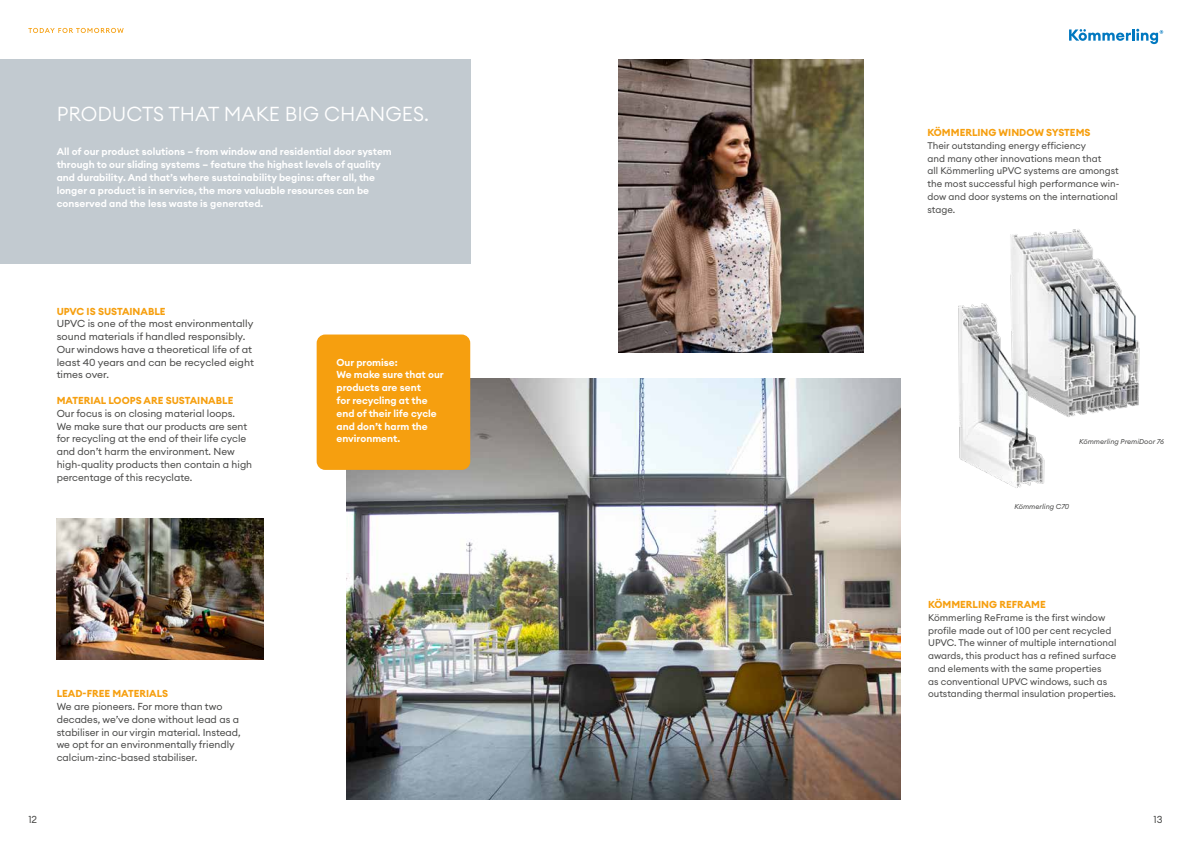
<style>
.page{position:relative;width:1191px;height:842px;background:#fff}
.page>*{position:absolute;margin:0;border:0;box-sizing:border-box;transform-origin:0 0}
.t1{font:300 20px "Euclid Circular A";color:#fff}
.t2{font:10px/12.8px "Euclid Circular A";color:#4a4a49}
.t3{font:600 10px/12.8px "Euclid Circular A";color:#fff}
.t4{font:700 10px "Euclid Circular A";color:#f69f0f}
.t5{font:9.5px/12.8px "Euclid Circular A";color:#4a4a49}
.t6{font:italic 7px "Euclid Circular A";color:#4a4a49}
</style>
<div class="page">
<img style="left:346px;top:378px;width:554px;height:421px">
<img style="left:57px;top:519px;width:206px;height:140px">
<img style="left:618px;top:60px;width:245px;height:293px">
<img style="left:1010px;top:229px;width:130px;height:186px">
<img style="left:958px;top:286px;width:122px;height:202px">
<div style="left:0;top:60px;width:470px;height:204px;background:#c2cad0"></div>
<div style="left:317px;top:334px;width:153px;height:136px;background:#f69f0f;border-radius:9px"></div>
<svg style="left:28px;top:28px;width:96px;height:5px"></svg>
<svg style="left:1069px;top:29px;width:94px;height:15px"></svg>
<h1 class="t1" style="left:57px;top:101px;width:374px">PRODUCTS THAT MAKE BIG CHANGES.</h1>
<p class="t3" style="left:57px;top:145px;width:337px">All of our product solutions – from window and residential door system through to our sliding systems – feature the highest levels of quality and durability. And that’s where sustainability begins: after all, the longer a product is in service, the more valuable resources can be conserved and the less waste is generated.</p>
<p class="t4" style="left:57px;top:305px;width:110px">UPVC IS SUSTAINABLE</p>
<p class="t2" style="left:57px;top:317px;width:199px">UPVC is one of the most environmentally sound materials if handled responsibly.<br>Our windows have a theoretical life of at least 40 years and can be recycled eight times over.</p>
<p class="t4" style="left:57px;top:394px;width:178px">MATERIAL LOOPS ARE SUSTAINABLE</p>
<p class="t2" style="left:57px;top:407px;width:197px">Our focus is on closing material loops.<br>We make sure that our products are sent for recycling at the end of their life cycle and don’t harm the environment. New high-quality products then contain a high percentage of this recyclate.</p>
<p class="t4" style="left:57px;top:687px;width:113px">LEAD-FREE MATERIALS</p>
<p class="t2" style="left:57px;top:700px;width:185px">We are pioneers. For more than two decades, we’ve done without lead as a stabiliser in our virgin material. Instead, we opt for an environmentally friendly calcium-zinc-based stabiliser.</p>
<p class="t3" style="left:336px;top:356px;width:109px">Our promise:<br>We make sure that our products are sent<br>for recycling at the end of their life cycle and don’t harm the environment.</p>
<p class="t4" style="left:927px;top:126px;width:164px">KÖMMERLING WINDOW SYSTEMS</p>
<p class="t5" style="left:927px;top:139px;width:193px">Their outstanding energy efficiency<br>and many other innovations mean that<br>all Kömmerling uPVC systems are amongst the most successful high performance win&shy;dow and door systems on the international stage.</p>
<p class="t6" style="left:1079px;top:437px;width:86px">Kömmerling PremiDoor 76</p>
<p class="t6" style="left:1014px;top:502px;width:56px">Kömmerling C70</p>
<p class="t4" style="left:928px;top:598px;width:119px">KÖMMERLING REFRAME</p>
<p class="t5" style="left:928px;top:611px;width:190px">Kömmerling ReFrame is the first window profile made out of 100 per cent recycled UPVC. The winner of multiple international awards, this product has a refined surface and elements with the same properties<br>as conventional UPVC windows, such as outstanding thermal insulation properties.</p>
<p class="t2" style="left:28px;top:813px;width:10px">12</p>
<p class="t2" style="left:1153px;top:813px;width:11px">13</p>
</div>
